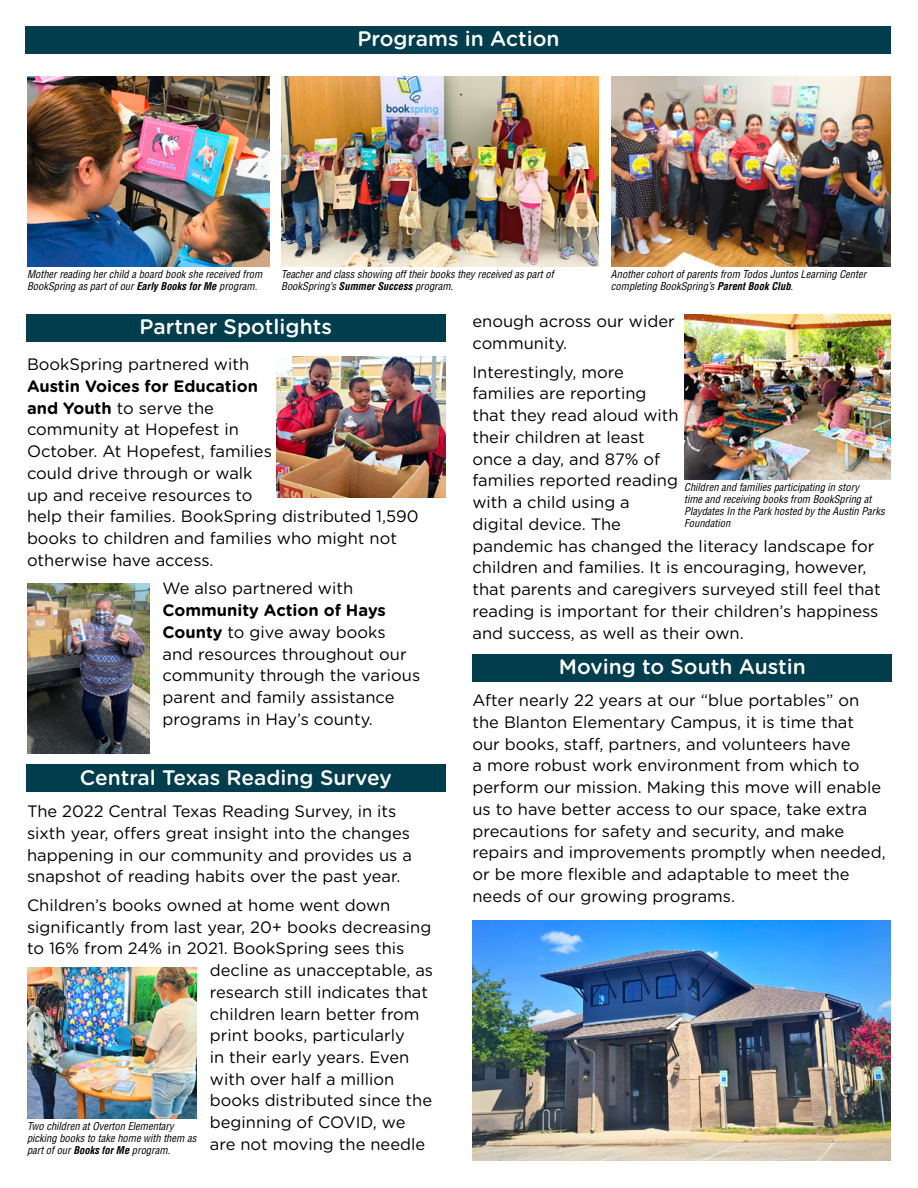
<style>
.page{position:relative;width:918px;height:1188px;background:#fff}
.page>*{position:absolute;margin:0;border:0;box-sizing:border-box;transform-origin:0 0}
.t1{font:500 21px "Gotham Rounded";color:#fff}
.t2{font:16.5px/21.8px "Gotham Rounded";color:#000}
.t3{font:italic condensed 10.5px/12px "Helvetica";color:#000}
.s1{font-weight:700}
</style>
<div class="page">
<img style="left:27px;top:76px;width:242px;height:191px">
<div style="left:26px;top:26px;width:865px;height:27px;background:#003d4d"></div>
<div style="left:26px;top:314px;width:420px;height:28px;background:#003d4d"></div>
<div style="left:26px;top:765px;width:420px;height:27px;background:#003d4d"></div>
<img style="left:472px;top:921px;width:419px;height:240px">
<img style="left:27px;top:584px;width:122px;height:169px">
<img style="left:276px;top:357px;width:170px;height:140px">
<img style="left:27px;top:967px;width:169px;height:151px">
<img style="left:281px;top:76px;width:318px;height:191px">
<img style="left:611px;top:76px;width:280px;height:191px">
<img style="left:684px;top:314px;width:207px;height:166px">
<div style="left:472px;top:654px;width:420px;height:28px;background:#003d4d"></div>
<p class="t1" style="left:357px;top:24px;width:204px">Programs in Action</p>
<p class="t3" style="left:27px;top:268px;width:237px">Mother reading her child a board book she received from<br>BookSpring as part of our <span class="s1">Early Books for Me</span> program.</p>
<p class="t3" style="left:611px;top:268px;width:257px">Another cohort of parents from Todos Juntos Learning Center completing BookSpring’s <span class="s1">Parent Book Club</span>.</p>
<p class="t3" style="left:281px;top:268px;width:274px">Teacher and class showing off their books they received as part of<br>BookSpring’s <span class="s1">Summer Success</span> program.</p>
<p class="t1" style="left:140px;top:312px;width:194px">Partner Spotlights</p>
<p class="t2" style="left:27px;top:353px;width:224px">BookSpring partnered with</p>
<p class="t2" style="left:27px;top:374px;width:393px"><span class="s1">Austin Voices for Education<br>and Youth</span> to serve the<br>community at Hopefest in<br>October. At Hopefest, families<br>could drive through or walk<br>up and receive resources to<br>help their families. BookSpring distributed 1,590 books to children and families who might not otherwise have access.</p>
<p class="t2" style="left:163px;top:577px;width:192px">We also partnered with</p>
<p class="t2" style="left:163px;top:599px;width:259px"><span class="s1">Community Action of Hays<br>County</span> to give away books and resources throughout our community through the various parent and family assistance programs in Hay’s county.</p>
<p class="t1" style="left:80px;top:762px;width:313px">Central Texas Reading Survey</p>
<p class="t2" style="left:27px;top:800px;width:386px">The 2022 Central Texas Reading Survey, in its sixth year, offers great insight into the changes happening in our community and provides us a snapshot of reading habits over the past year.</p>
<p class="t2" style="left:27px;top:893px;width:365px">Children’s books owned at home went down</p>
<p class="t2" style="left:27px;top:915px;width:406px">significantly from last year, 20+ books decreasing</p>
<p class="t2" style="left:27px;top:937px;width:379px">to 16% from 24% in 2021. BookSpring sees this</p>
<p class="t2" style="left:210px;top:959px;width:225px">decline as unacceptable, as</p>
<p class="t2" style="left:210px;top:980px;width:220px">research still indicates that</p>
<p class="t2" style="left:210px;top:1002px;width:211px">children learn better from</p>
<p class="t2" style="left:210px;top:1024px;width:196px">print books, particularly</p>
<p class="t2" style="left:210px;top:1046px;width:201px">in their early years. Even</p>
<p class="t2" style="left:210px;top:1067px;width:186px">with over half a million</p>
<p class="t2" style="left:210px;top:1089px;width:224px">books distributed since the</p>
<p class="t2" style="left:210px;top:1111px;width:197px">beginning of COVID, we</p>
<p class="t2" style="left:210px;top:1133px;width:217px">are not moving the needle</p>
<p class="t3" style="left:27px;top:1120px;width:171px">Two children at Overton Elementary picking books to take home with them as part of our <span class="s1">Books for Me</span> program.</p>
<p class="t2" style="left:472px;top:310px;width:204px">enough across our wider community.</p>
<p class="t2" style="left:472px;top:360px;width:410px">Interestingly, more<br>families are reporting<br>that they read aloud with<br>their children at least<br>once a day, and 87% of<br>families reported reading<br>with a child using a<br>digital device. The<br>pandemic has changed the literacy landscape for children and families. It is encouraging, however, that parents and caregivers surveyed still feel that reading is important for their children’s happiness and success, as well as their own.</p>
<p class="t3" style="left:684px;top:482px;width:202px">Children and families participating in story<br>time and receiving books from BookSpring at Playdates In the Park hosted by the Austin Parks Foundation</p>
<p class="t1" style="left:559px;top:652px;width:249px">Moving to South Austin</p>
<p class="t2" style="left:472px;top:689px;width:415px">After nearly 22 years at our “blue portables” on the Blanton Elementary Campus, it is time that our books, staff, partners, and volunteers have<br>a more robust work environment from which to perform our mission. Making this move will enable us to have better access to our space, take extra precautions for safety and security, and make repairs and improvements promptly when needed, or be more flexible and adaptable to meet the needs of our growing programs.</p>
</div>
